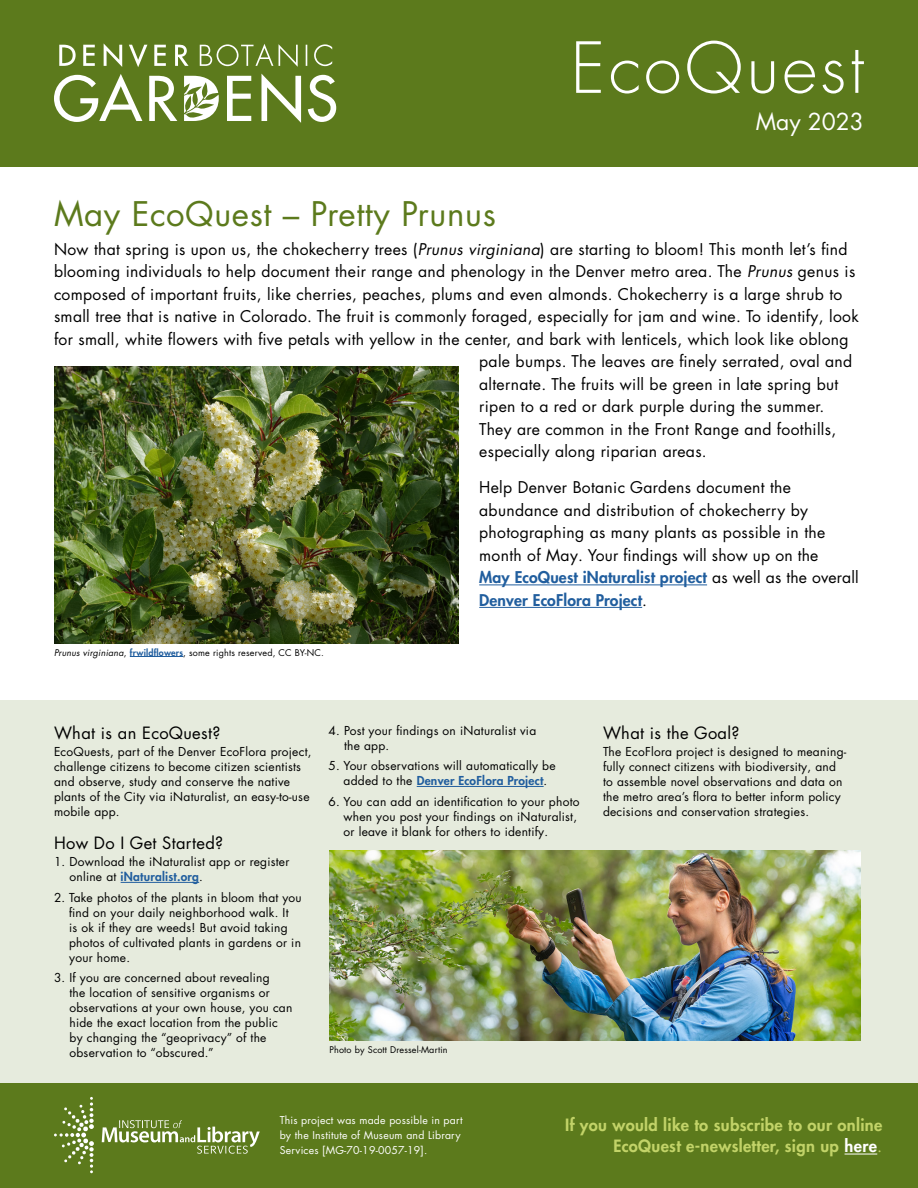
<style>
.page{position:relative;width:918px;height:1188px;background:#fff}
.page>*{position:absolute;margin:0;border:0;box-sizing:border-box;transform-origin:0 0}
.t1{font:300 68.4px "Futura LT Pro";letter-spacing:.05em;color:#fff}
.t2{font:33px "Futura LT Pro";letter-spacing:.02em;color:#5c7a1c}
.t3{font:22.8px "Futura LT Pro";color:#fff}
.t4{font:800 16.5px/21px "Futura LT Pro";letter-spacing:.02em;color:#c2d368;text-align:right}
.t5{font:16.5px "Futura LT Pro";letter-spacing:.02em;color:#000}
.t6{font:15.75px/22.5px "Futura LT Pro";letter-spacing:.02em;color:#000}
.t7{font:12px/15px "Futura LT Pro";letter-spacing:.02em;color:#000}
.t8{font:10.5px/15px "Futura LT Pro";letter-spacing:.02em;color:#fff}
.t9{font:9px "Futura LT Pro";letter-spacing:.02em;color:#000}
.s1{font-style:italic}
.s2{font-weight:800;color:#215e9e}
.s3{color:#fff}
.s4{font-weight:400}
</style>
<div class="page">
<div style="left:0;top:0;width:918px;height:166px;background:#5c7a1c"></div>
<svg style="left:59px;top:45px;width:17px;height:21px"></svg>
<svg style="left:83px;top:45px;width:12px;height:21px"></svg>
<svg style="left:104px;top:44px;width:18px;height:23px"></svg>
<svg style="left:129px;top:45px;width:18px;height:22px"></svg>
<svg style="left:154px;top:45px;width:12px;height:21px"></svg>
<svg style="left:175px;top:45px;width:14px;height:21px"></svg>
<svg style="left:200px;top:44px;width:73px;height:22px"></svg>
<svg style="left:279px;top:44px;width:19px;height:23px"></svg>
<svg style="left:306px;top:45px;width:1px;height:21px"></svg>
<svg style="left:314px;top:44px;width:18px;height:22px"></svg>
<svg style="left:54px;top:74px;width:88px;height:48px"></svg>
<svg style="left:149px;top:76px;width:28px;height:45px"></svg>
<svg style="left:227px;top:76px;width:24px;height:45px"></svg>
<svg style="left:261px;top:74px;width:40px;height:49px"></svg>
<svg style="left:308px;top:75px;width:28px;height:47px"></svg>
<svg style="left:184px;top:76px;width:35px;height:45px"></svg>
<hr style="left:479px;top:585px;width:228px;height:1px;background:#215e9e">
<hr style="left:479px;top:607px;width:163px;height:1px;background:#215e9e">
<img style="left:54px;top:366px;width:405px;height:278px">
<div style="left:0;top:1082px;width:918px;height:106px;background:#5c7a1c"></div>
<hr style="left:845px;top:1154px;width:32px;height:1px;background:#fff">
<svg style="left:54px;top:1097px;width:40px;height:76px"></svg>
<svg style="left:102px;top:1120px;width:158px;height:34px"></svg>
<div style="left:0;top:700px;width:918px;height:383px;background:#e6ebdd"></div>
<hr style="left:121px;top:882px;width:78px;height:1px;background:#215e9e">
<hr style="left:417px;top:786px;width:127px;height:1px;background:#215e9e">
<img style="left:329px;top:850px;width:531px;height:190px">
<hr style="left:130px;top:656px;width:53px;height:1px;background:#215e9e">
<h1 class="t1" style="left:571px;top:23px;width:295px">EcoQuest</h1>
<h3 class="t3" style="left:756px;top:106px;width:110px">May 2023</h3>
<h2 class="t2" style="left:54px;top:191px;width:443px">May EcoQuest – Pretty Prunus</h2>
<h3 class="t6" style="left:54px;top:238px;width:795px">Now that spring is upon us, the chokecherry trees (<span class="s1">Prunus virginiana</span>) are starting to bloom! This month let’s find</h3>
<h3 class="t6" style="left:54px;top:260px;width:803px">blooming individuals to help document their range and phenology in the Denver metro area. The <span class="s1">Prunus</span> genus is</h3>
<h3 class="t6" style="left:54px;top:283px;width:790px">composed of important fruits, like cherries, peaches, plums and even almonds. Chokecherry is a large shrub to</h3>
<h3 class="t6" style="left:54px;top:305px;width:806px">small tree that is native in Colorado. The fruit is commonly foraged, especially for jam and wine. To identify, look</h3>
<h3 class="t6" style="left:54px;top:328px;width:796px">for small, white flowers with five petals with yellow in the center, and bark with lenticels, which look like oblong</h3>
<h3 class="t6" style="left:479px;top:350px;width:375px">pale bumps. The leaves are finely serrated, oval and</h3>
<h3 class="t6" style="left:479px;top:373px;width:361px">alternate. The fruits will be green in late spring but</h3>
<h3 class="t6" style="left:479px;top:395px;width:347px">ripen to a red or dark purple during the summer.</h3>
<h3 class="t6" style="left:479px;top:418px;width:359px">They are common in the Front Range and foothills,</h3>
<h3 class="t6" style="left:479px;top:440px;width:229px">especially along riparian areas.</h3>
<p class="t6" style="left:479px;top:476px;width:381px">Help Denver Botanic Gardens document the abundance and distribution of chokecherry by photographing as many plants as possible in the month of May. Your findings will show up on the<br><span class="s2">May EcoQuest iNaturalist project</span> as well as the overall <span class="s2">Denver EcoFlora Project</span>.</p>
<p class="t9" style="left:54px;top:646px;width:271px"><span class="s1">Prunus virginiana</span>, <span class="s2">frwildflowers</span>, some rights reserved, CC BY-NC.</p>
<h3 class="t5" style="left:54px;top:721px;width:168px">What is an EcoQuest?</h3>
<p class="t7" style="left:54px;top:744px;width:259px">EcoQuests, part of the Denver EcoFlora project, challenge citizens to become citizen scientists and observe, study and conserve the native plants of the City via iNaturalist, an easy-to-use mobile app.</p>
<h3 class="t5" style="left:54px;top:832px;width:171px">How Do I Get Started?</h3>
<p class="t7" style="left:70px;top:854px;width:221px;text-indent:-16px">1. Download the iNaturalist app or register online at <span class="s2">iNaturalist.org</span>.</p>
<p class="t7" style="left:69px;top:890px;width:234px;text-indent:-15px">2. Take photos of the plants in bloom that you find on your daily neighborhood walk. It<br>is ok if they are weeds! But avoid taking photos of cultivated plants in gardens or in your home.</p>
<p class="t7" style="left:70px;top:970px;width:224px;text-indent:-16px">3. If you are concerned about revealing<br>the location of sensitive organisms or observations at your own house, you can hide the exact location from the public by changing the “geoprivacy” of the observation to “obscured.”</p>
<p class="t7" style="left:344px;top:723px;width:194px;text-indent:-16px">4. Post your findings on iNaturalist via the app.</p>
<p class="t7" style="left:328px;top:758px;width:229px;text-align:center">5. Your observations will automatically be added to the <span class="s2">Denver EcoFlora Project</span>.</p>
<p class="t7" style="left:344px;top:794px;width:238px;text-indent:-15px">6. You can add an identification to your photo when you post your findings on iNaturalist, or leave it blank for others to identify.</p>
<p class="t9" style="left:329px;top:1044px;width:120px">Photo by Scott Dressel-Martin</p>
<h3 class="t5" style="left:603px;top:721px;width:138px">What is the Goal?</h3>
<p class="t7" style="left:603px;top:744px;width:245px">The EcoFlora project is designed to meaning&shy;fully connect citizens with biodiversity, and to assemble novel observations and data on the metro area’s flora to better inform policy decisions and conservation strategies.</p>
<p class="t8" style="left:280px;top:1113px;width:184px">This project was made possible in part by the Institute of Museum and Library<br>Services [MG-70-19-0057-19].</p>
<h3 class="t4" style="left:565px;top:1114px;width:319px">If you would like to subscribe to our online<br>EcoQuest e-newsletter, sign up <span class="s3">here</span><span class="s4">.</span></h3>
</div>
